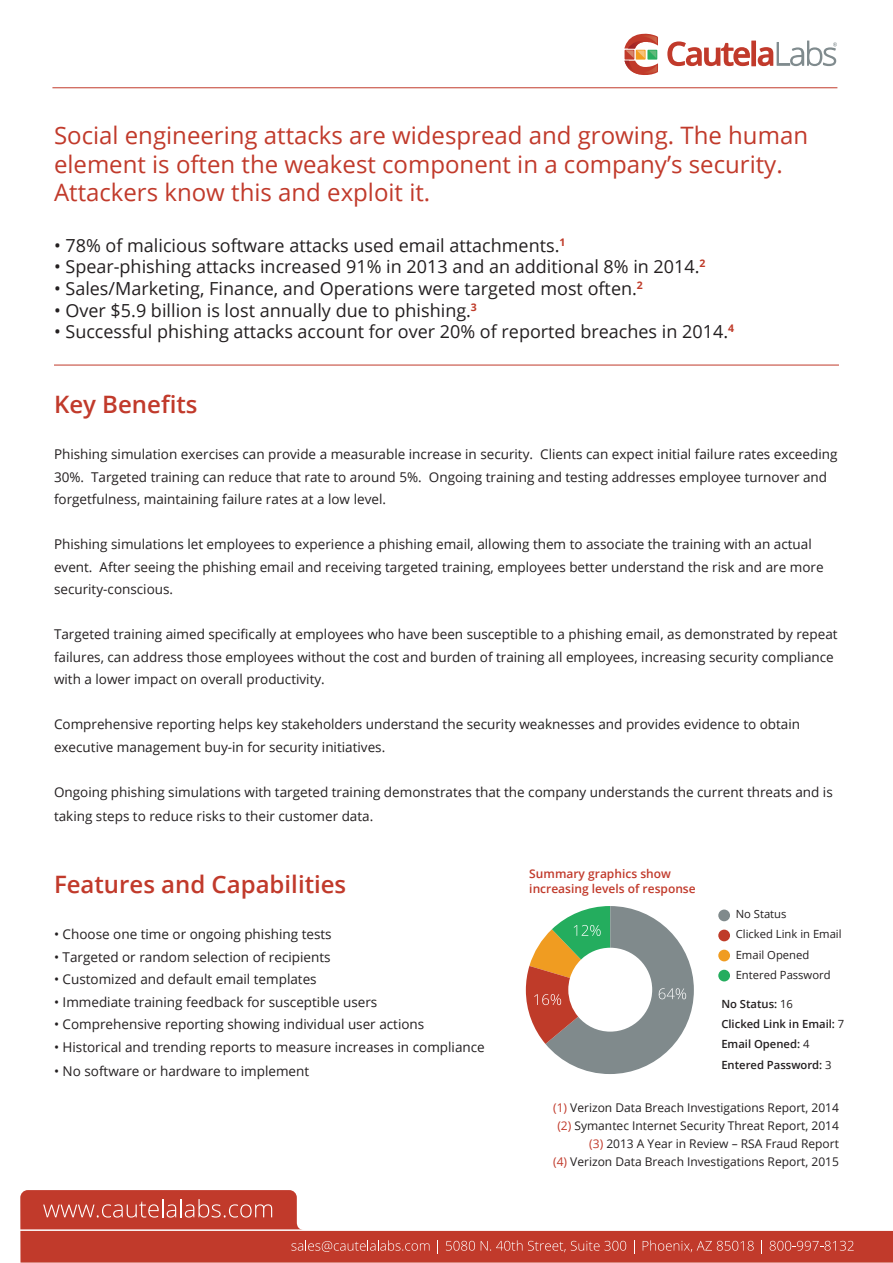
<style>
.page{position:relative;width:893px;height:1263px;background:#fff}
.page>*{position:absolute;margin:0;border:0;box-sizing:border-box;transform-origin:0 0}
.t1{font:24px/28.8px "Open Sans";color:#c13a2b}
.t2{font:600 24px "Open Sans";color:#c13a2b}
.t3{font:18px "Open Sans";color:#231f20}
.t4{font:13.5px/22.5px "Open Sans";color:#231f20}
.t5{font:12px "Open Sans";color:#231f20}
.t6{font:600 12px "Open Sans";color:#c13a2b}
.t7{font:600 11.25px "Open Sans";color:#231f20}
.t8{font:11.25px "Open Sans";color:#231f20}
.s1{font-weight:400}
.s2{color:#c13a2b}
</style>
<div class="page">
<svg style="left:667px;top:41px;width:83px;height:25px"></svg>
<div style="left:751px;top:41px;width:5px;height:25px;background:#c13a2b"></div>
<svg style="left:758px;top:40px;width:79px;height:26px"></svg>
<svg style="left:624px;top:33px;width:34px;height:42px"></svg>
<hr style="left:52px;top:87px;width:785px;height:1px;background:#c13a2b">
<svg style="left:20px;top:1190px;width:873px;height:72px;fill:#c13a2b"></svg>
<svg style="left:291px;top:1240px;width:138px;height:12px;background:#ca584b"></svg>
<svg style="left:437px;top:1240px;width:1px;height:14px"></svg>
<svg style="left:446px;top:1241px;width:29px;height:10px"></svg>
<svg style="left:481px;top:1240px;width:41px;height:11px"></svg>
<svg style="left:528px;top:1241px;width:98px;height:11px"></svg>
<svg style="left:634px;top:1240px;width:1px;height:14px"></svg>
<svg style="left:643px;top:1240px;width:111px;height:12px"></svg>
<svg style="left:761px;top:1240px;width:1px;height:14px"></svg>
<svg style="left:770px;top:1241px;width:84px;height:10px"></svg>
<svg style="left:43px;top:1199px;width:229px;height:18px;background:#cb5a4e"></svg>
<hr style="left:19px;top:1229px;width:874px;height:2px;background:#fff">
<hr style="left:54px;top:365px;width:785px;height:1px;background:#c13a2b">
<svg style="left:526px;top:906px;width:168px;height:168px"></svg>
<div style="left:718px;top:909px;width:12px;height:12px;background:#808a8c;border-radius:6px"></div>
<div style="left:718px;top:930px;width:12px;height:11px;background:#bf3b29;border-radius:50%"></div>
<div style="left:718px;top:950px;width:12px;height:11px;background:#f09c21;border-radius:50%"></div>
<div style="left:718px;top:970px;width:12px;height:11px;background:#24ad5e;border-radius:6px"></div>
<p class="t1" style="left:54px;top:120px;width:756px">Social engineering attacks are widespread and growing. The human element is often the weakest component in a company’s security.</p>
<p class="t1" style="left:54px;top:178px;width:378px">Attackers know this and exploit it.</p>
<p class="t3" style="left:54px;top:233px;width:513px">• 78% of malicious software attacks used email attachments.<sup>1</sup></p>
<p class="t3" style="left:54px;top:254px;width:653px">• Spear-phishing attacks increased 91% in 2013 and an additional 8% in 2014.<sup>2</sup></p>
<p class="t3" style="left:54px;top:276px;width:590px">• Sales/Marketing, Finance, and Operations were targeted most often.<sup>2</sup></p>
<p class="t3" style="left:54px;top:298px;width:424px">• Over $5.9 billion is lost annually due to phishing.<sup>3</sup></p>
<p class="t3" style="left:54px;top:319px;width:681px">• Successful phishing attacks account for over 20% of reported breaches in 2014.<sup>4</sup></p>
<p class="t2" style="left:54px;top:387px;width:145px">Key Benefits</p>
<p class="t4" style="left:54px;top:442px;width:785px">Phishing simulation exercises can provide a measurable increase in security. Clients can expect initial failure rates exceeding<br>30%. Targeted training can reduce that rate to around 5%. Ongoing training and testing addresses employee turnover and forgetfulness, maintaining failure rates at a low level.</p>
<p class="t4" style="left:54px;top:532px;width:771px">Phishing simulations let employees to experience a phishing email, allowing them to associate the training with an actual event. After seeing the phishing email and receiving targeted training, employees better understand the risk and are more security-conscious.</p>
<p class="t4" style="left:54px;top:622px;width:785px">Targeted training aimed specifically at employees who have been susceptible to a phishing email, as demonstrated by repeat failures, can address those employees without the cost and burden of training all employees, increasing security compliance with a lower impact on overall productivity.</p>
<p class="t4" style="left:54px;top:712px;width:748px">Comprehensive reporting helps key stakeholders understand the security weaknesses and provides evidence to obtain executive management buy-in for security initiatives.</p>
<p class="t4" style="left:54px;top:779px;width:780px;line-height:24px">Ongoing phishing simulations with targeted training demonstrates that the company understands the current threats and is taking steps to reduce risks to their customer data.</p>
<p class="t2" style="left:54px;top:867px;width:294px">Features and Capabilities</p>
<p class="t4" style="left:54px;top:922px;width:279px">• Choose one time or ongoing phishing tests</p>
<p class="t4" style="left:54px;top:945px;width:278px">• Targeted or random selection of recipients</p>
<p class="t4" style="left:54px;top:967px;width:264px">• Customized and default email templates</p>
<p class="t4" style="left:54px;top:990px;width:325px">• Immediate training feedback for susceptible users</p>
<p class="t4" style="left:54px;top:1012px;width:372px">• Comprehensive reporting showing individual user actions</p>
<p class="t4" style="left:54px;top:1035px;width:432px">• Historical and trending reports to measure increases in compliance</p>
<p class="t4" style="left:54px;top:1059px;width:257px">• No software or hardware to implement</p>
<p class="t6" style="left:529px;top:865px;width:143px">Summary graphics show</p>
<p class="t6" style="left:529px;top:880px;width:168px">increasing levels of response</p>
<p class="t8" style="left:736px;top:906px;width:52px">No Status</p>
<p class="t8" style="left:736px;top:927px;width:107px">Clicked Link in Email</p>
<p class="t8" style="left:736px;top:947px;width:75px">Email Opened</p>
<p class="t8" style="left:736px;top:967px;width:96px">Entered Password</p>
<p class="t7" style="left:721px;top:996px;width:73px">No Status: <span class="s1">16</span></p>
<p class="t7" style="left:721px;top:1016px;width:125px">Clicked Link in Email: <span class="s1">7</span></p>
<p class="t7" style="left:721px;top:1036px;width:90px">Email Opened: <span class="s1">4</span></p>
<p class="t7" style="left:721px;top:1057px;width:112px">Entered Password: <span class="s1">3</span></p>
<p class="t5" style="left:553px;top:1099px;width:287px"><span class="s2">(1)</span> Verizon Data Breach Investigations Report, 2014</p>
<p class="t5" style="left:557px;top:1117px;width:283px"><span class="s2">(2)</span> Symantec Internet Security Threat Report, 2014</p>
<p class="t5" style="left:589px;top:1135px;width:251px"><span class="s2">(3)</span> 2013 A Year in Review – RSA Fraud Report</p>
<p class="t5" style="left:553px;top:1153px;width:287px"><span class="s2">(4)</span> Verizon Data Breach Investigations Report, 2015</p>
</div>
